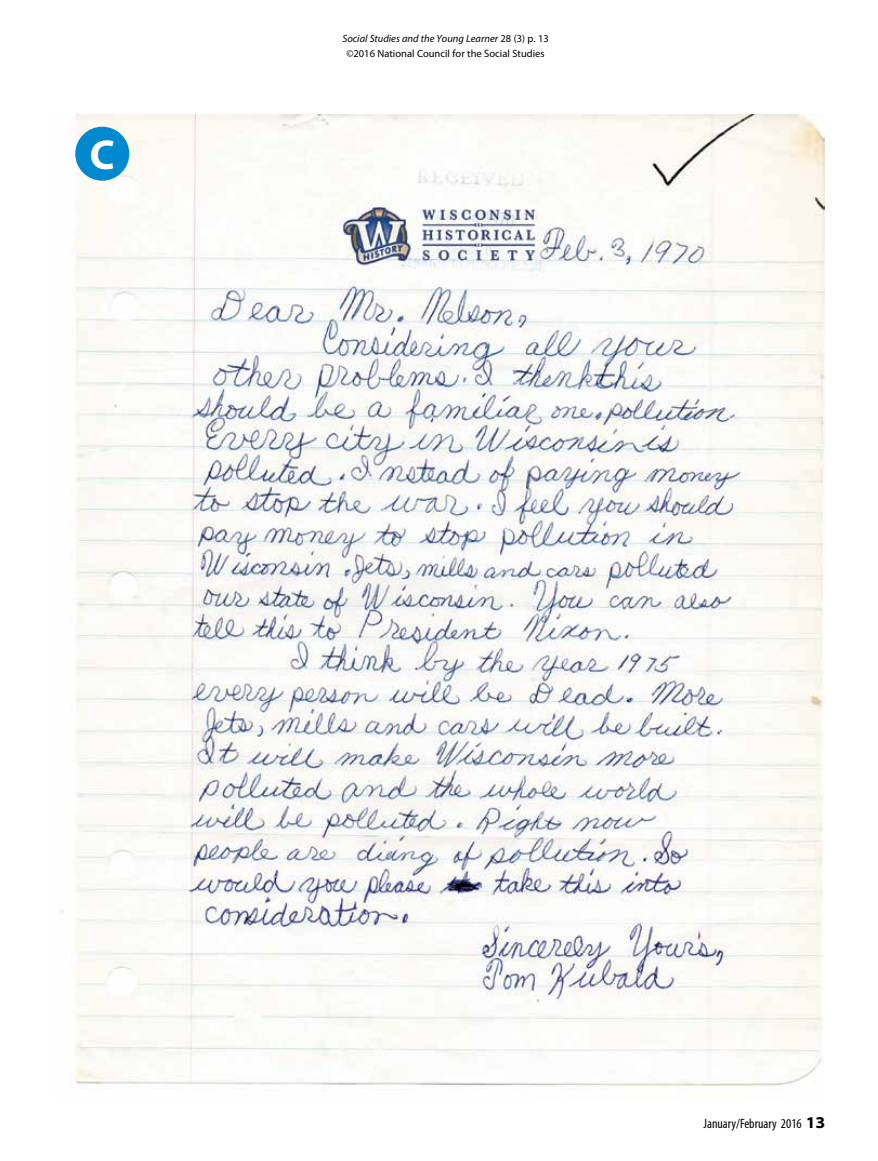
<style>
.page{position:relative;width:878px;height:1161px;background:#fff}
.page>*{position:absolute;margin:0;border:0;box-sizing:border-box;transform-origin:0 0}
.t1{font:700 42px "Myriad Pro";color:#fff}
.t2{font:condensed 13.5px "Myriad Pro";color:#000}
.t3{font:10.5px/15px "Myriad Pro";color:#000;text-align:center}
.s1{font-style:italic}
.s2{font-weight:700;font-stretch:semi-expanded;font-size:16.5px}
</style>
<div class="page">
<img style="left:61px;top:115px;width:763px;height:973px">
<div style="left:75px;top:127px;width:54px;height:54px;background:#0089cf;border-radius:50%"></div>
<h1 class="t1" style="left:90px;top:132px;width:26px">C</h1>
<p class="t3" style="left:342px;top:31px;width:208px"><span class="s1">Social Studies and the Young Learner</span> 28 (3) p. 13 ©2016 National Council for the Social Studies</p>
<p class="t2" style="left:703px;top:1116px;width:123px">January/February 2016 <span class="s2">13</span></p>
</div>
